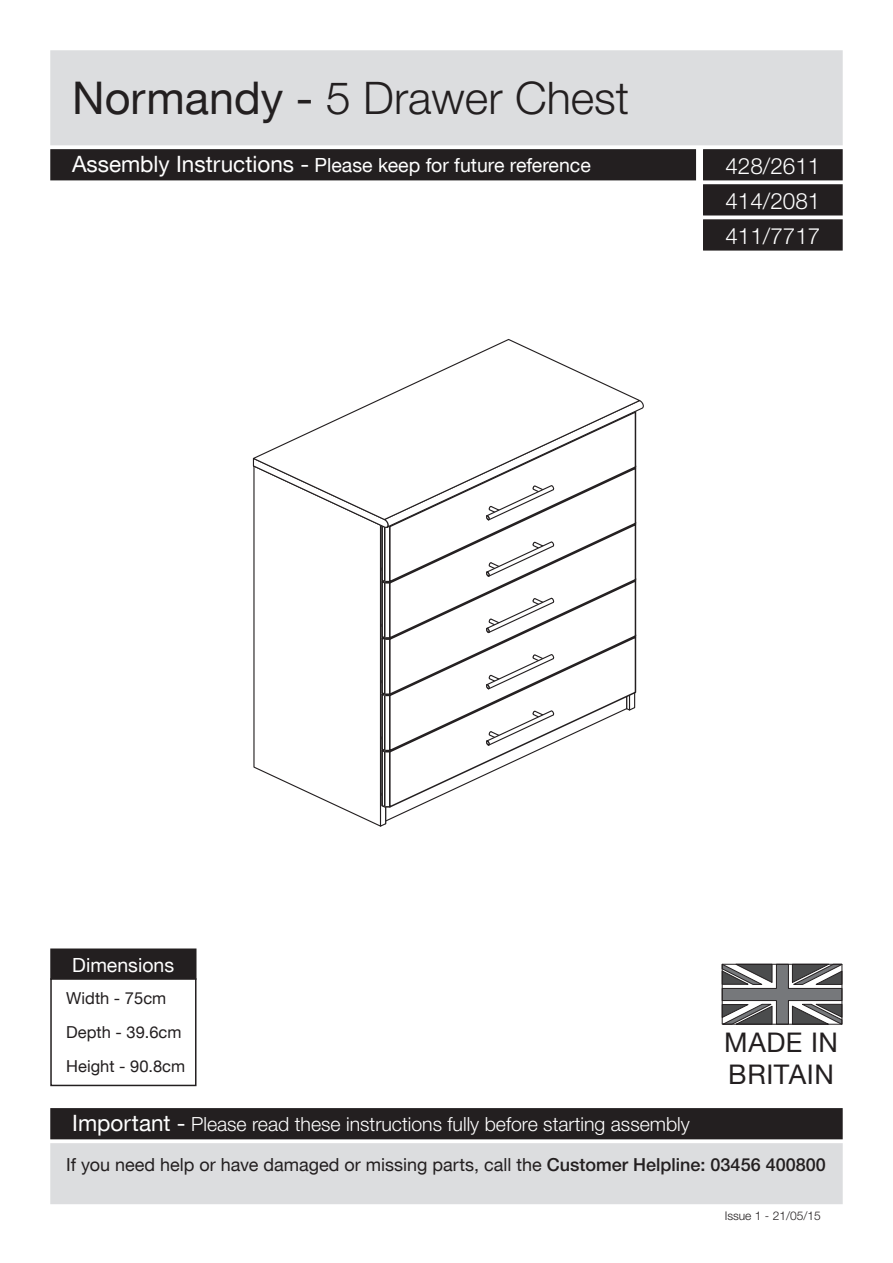
<style>
.page{position:relative;width:893px;height:1263px;background:#fff}
.page>*{position:absolute;margin:0;border:0;box-sizing:border-box;transform-origin:0 0}
.t1{font:300 45px "Helvetica Neue CE";color:#231f20}
.t2{font:27px/32.4px "Helvetica Neue CE";letter-spacing:.02em;color:#231f20}
.t3{font:300 22.5px "Helvetica Neue CE";color:#fff}
.t4{font:300 19.5px "Helvetica Neue CE";color:#fff}
.t5{font:19.5px "Helvetica Neue CE";color:#fff}
.t6{font:18px "Helvetica Neue CE";color:#231f20}
.t7{font:16.5px/34.2px "Helvetica Neue CE";color:#231f20}
.t8{font:300 12px "Helvetica Neue CE";color:#231f20}
.s1{font-weight:400}
.s2{font-size:22.5px}
.s3{font-weight:400;font-size:22.5px}
.s4{font-weight:500}
</style>
<div class="page">
<div style="left:51px;top:949px;width:145px;height:30px;background:#231f20"></div>
<div style="left:50px;top:948px;width:146px;height:32px;border:2px solid #231f20"></div>
<div style="left:50px;top:978px;width:146px;height:108px;border:2px solid #231f20"></div>
<div style="left:51px;top:1109px;width:791px;height:29px;background:#231f20"></div>
<div style="left:50px;top:1108px;width:793px;height:31px;border:2px solid #231f20"></div>
<div style="left:51px;top:51px;width:791px;height:94px;background:#dcdddf"></div>
<div style="left:50px;top:50px;width:793px;height:95px;border:2px solid #dcdddf"></div>
<div style="left:51px;top:150px;width:644px;height:30px;background:#231f20"></div>
<div style="left:50px;top:149px;width:646px;height:31px;border:2px solid #231f20"></div>
<div style="left:51px;top:1144px;width:791px;height:59px;background:#dcdddf"></div>
<div style="left:50px;top:1143px;width:793px;height:61px;border:2px solid #dcdddf"></div>
<svg style="left:722px;top:966px;width:120px;height:59px"></svg>
<div style="left:722px;top:964px;width:120px;height:60px;border:1px solid #231f20"></div>
<div style="left:704px;top:150px;width:138px;height:30px;background:#231f20"></div>
<div style="left:703px;top:149px;width:140px;height:31px;border:2px solid #231f20"></div>
<div style="left:704px;top:220px;width:138px;height:30px;background:#231f20"></div>
<div style="left:703px;top:219px;width:140px;height:32px;border:2px solid #231f20"></div>
<div style="left:704px;top:185px;width:138px;height:30px;background:#231f20"></div>
<div style="left:703px;top:184px;width:140px;height:31px;border:2px solid #231f20"></div>
<svg style="left:253px;top:401px;width:391px;height:426px"></svg>
<svg style="left:252px;top:339px;width:390px;height:182px"></svg>
<p class="t1" style="left:72px;top:71px;width:558px"><span class="s1">Normandy -</span> 5 Drawer Chest</p>
<p class="t5" style="left:72px;top:153px;width:520px"><span class="s2">Assembly Instructions -</span> Please keep for future reference</p>
<p class="t3" style="left:725px;top:152px;width:97px">428/2611</p>
<p class="t3" style="left:725px;top:187px;width:97px">414/2081</p>
<p class="t3" style="left:725px;top:222px;width:97px">411/7717</p>
<p class="t5" style="left:72px;top:953px;width:103px">Dimensions</p>
<p class="t7" style="left:66px;top:981px;width:120px">Width - 75cm<br>Depth - 39.6cm<br>Height - 90.8cm</p>
<p class="t4" style="left:72px;top:1112px;width:619px"><span class="s3">Important -</span> Please read these instructions fully before starting assembly</p>
<p class="t2" style="left:724px;top:1026px;width:115px">MADE IN<br>BRITAIN</p>
<p class="t6" style="left:66px;top:1154px;width:761px">If you need help or have damaged or missing parts, call the <span class="s4">Customer Helpline: 03456 400800</span></p>
<p class="t8" style="left:725px;top:1209px;width:98px">Issue 1 - 21/05/15</p>
</div>
